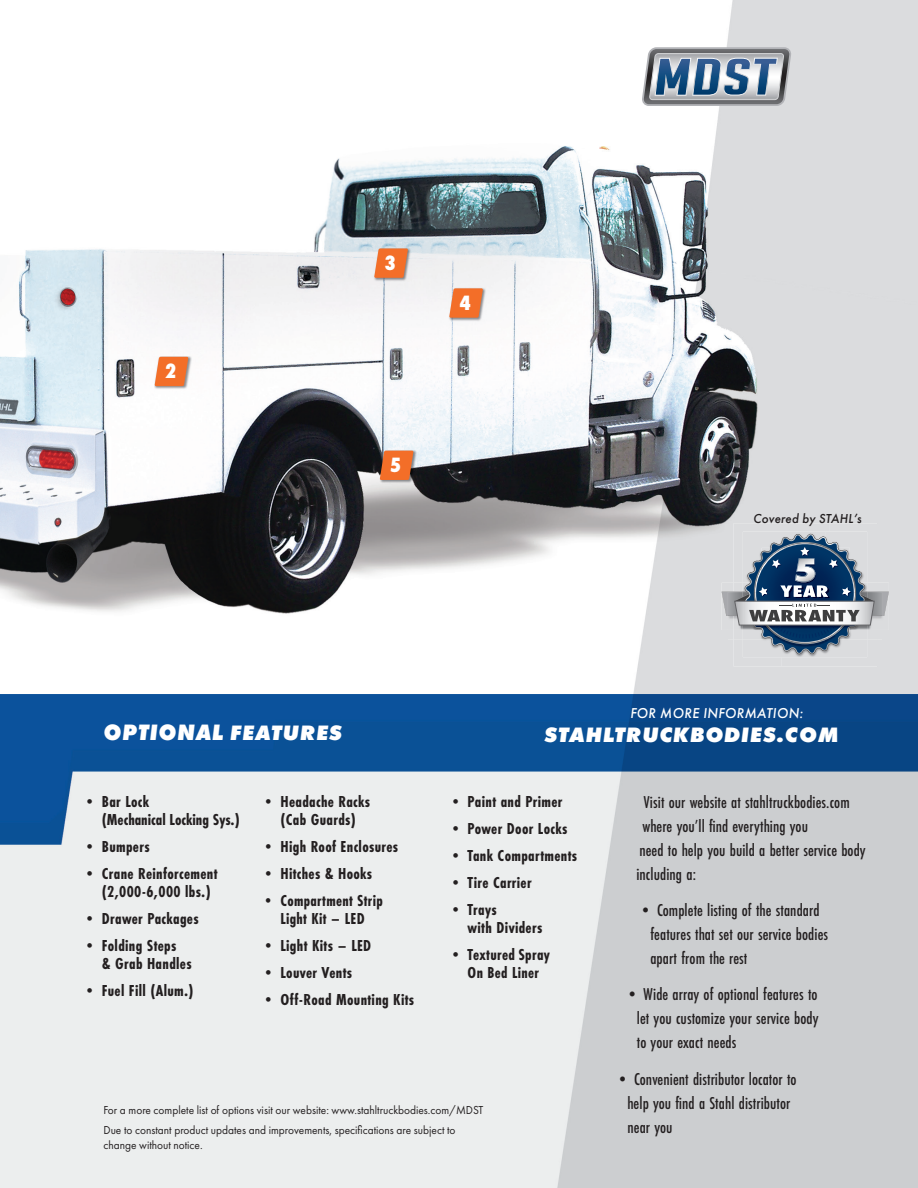
<style>
.page{position:relative;width:918px;height:1188px;background:#fff}
.page>*{position:absolute;margin:0;border:0;box-sizing:border-box;transform-origin:0 0}
.t1{font:italic 800 23.1px "Futura PT";letter-spacing:.03em;color:#fff;scale:.95 1}
.t2{font:italic 800 21.6px "Futura PT";letter-spacing:.03em;color:#fff}
.t3{font:800 21.45px "Futura PT Cond";color:#fff}
.t4{font:500 17.85px/24px "Futura PT Cond";letter-spacing:.005em;color:#231f20}
.t5{font:700 16.5px/18px "Futura PT Cond";letter-spacing:.02em;color:#231f20}
.t6{font:700 16.5px/18px "Futura PT Cond";color:#231f20}
.t7{font:italic 500 14.85px "Futura PT";letter-spacing:.03em;color:#fff;scale:.95 1}
.t8{font:italic 500 13.5px "Futura PT";letter-spacing:.02em;color:#231f20;scale:.95 1}
.t9{font:12px/19.5px "Futura PT";color:#231f20;scale:.95 1}
.s1{font-size:21.6px}
</style>
<div class="page">
<img style="left:0;top:0;width:918px;height:1188px">
<img style="left:734px;top:523px;width:95px;height:11px">
<img style="left:829px;top:523px;width:48px;height:11px">
<img style="left:734px;top:654px;width:47px;height:13px">
<img style="left:781px;top:654px;width:96px;height:13px">
<img style="left:743px;top:532px;width:124px;height:2px">
<img style="left:743px;top:654px;width:124px;height:3px">
<svg style="left:722px;top:534px;width:167px;height:120px;background:#8c9aaa"></svg>
<img style="left:154px;top:356px;width:38px;height:33px">
<svg style="left:155px;top:357px;width:33px;height:29px"></svg>
<img style="left:374px;top:248px;width:37px;height:33px">
<svg style="left:374px;top:248px;width:34px;height:30px"></svg>
<img style="left:379px;top:450px;width:38px;height:33px">
<svg style="left:380px;top:451px;width:34px;height:29px"></svg>
<img style="left:449px;top:288px;width:37px;height:33px">
<svg style="left:449px;top:288px;width:34px;height:30px"></svg>
<svg style="left:642px;top:47px;width:149px;height:59px;background:#8b99a9"></svg>
<h3 class="t3" style="left:165px;top:359px;width:13px">2</h3>
<h3 class="t3" style="left:384px;top:250px;width:13px">3</h3>
<h3 class="t3" style="left:390px;top:452px;width:13px">5</h3>
<h3 class="t3" style="left:459px;top:290px;width:13px">4</h3>
<h1 class="t1" style="left:104px;top:717px;width:253px">OPTIONAL <span class="s1">FEATURES</span></h1>
<p class="t8" style="left:753px;top:510px;width:116px">Covered by STAHL’s</p>
<p class="t7" style="left:630px;top:704px;width:183px">FOR MORE INFORMATION:</p>
<h2 class="t2" style="left:544px;top:721px;width:296px">STAHLTRUCKBODIES.COM</h2>
<p class="t6" style="left:102px;top:793px;width:139px;text-indent:-20px">• Bar Lock<br>(Mechanical Locking Sys.)</p>
<p class="t5" style="left:82px;top:838px;width:69px">• Bumpers</p>
<p class="t5" style="left:102px;top:865px;width:117px;text-indent:-20px">• Crane Reinforcement (2,000-6,000 lbs.)</p>
<p class="t5" style="left:82px;top:910px;width:119px">• Drawer Packages</p>
<p class="t5" style="left:102px;top:937px;width:91px;text-indent:-20px">• Folding Steps<br>&amp; Grab Handles</p>
<p class="t5" style="left:82px;top:982px;width:114px">• Fuel Fill (Alum.)</p>
<p class="t5" style="left:260px;top:793px;width:111px;text-align:center">• Headache Racks (Cab Guards)</p>
<p class="t5" style="left:260px;top:837px;width:139px">• High Roof Enclosures</p>
<p class="t5" style="left:260px;top:864px;width:113px">• Hitches &amp; Hooks</p>
<p class="t5" style="left:260px;top:892px;width:124px;text-align:center">• Compartment Strip<br>Light Kit – LED</p>
<p class="t5" style="left:260px;top:937px;width:113px">• Light Kits – LED</p>
<p class="t5" style="left:260px;top:964px;width:93px">• Louver Vents</p>
<p class="t5" style="left:260px;top:991px;width:155px">• Off-Road Mounting Kits</p>
<p class="t5" style="left:447px;top:793px;width:117px">• Paint and Primer</p>
<p class="t5" style="left:447px;top:820px;width:121px">• Power Door Locks</p>
<p class="t5" style="left:447px;top:847px;width:131px">• Tank Compartments</p>
<p class="t5" style="left:447px;top:873px;width:86px">• Tire Carrier</p>
<p class="t5" style="left:468px;top:900px;width:76px;text-indent:-20px">• Trays<br>with Dividers</p>
<p class="t5" style="left:447px;top:945px;width:104px;text-align:center">• Textured Spray<br>On Bed Liner</p>
<p class="t9" style="left:103px;top:1100px;width:401px">For a more complete list of options visit our website: www.stahltruckbodies.com/MDST<br>Due to constant product updates and improvements, specifications are subject to</p>
<p class="t9" style="left:103px;top:1135px;width:106px">change without notice.</p>
<p class="t4" style="left:644px;top:790px;width:207px">Visit our website at stahltruckbodies.com</p>
<p class="t4" style="left:642px;top:814px;width:167px">where you’ll find everything you</p>
<p class="t4" style="left:639px;top:838px;width:228px">need to help you build a better service body</p>
<p class="t4" style="left:636px;top:862px;width:61px">including a:</p>
<p class="t4" style="left:650px;top:898px;width:179px;text-indent:-13px">• Complete listing of the standard features that set our service bodies apart from the rest</p>
<p class="t4" style="left:637px;top:982px;width:183px;text-align:justify;text-indent:-13px">• Wide array of optional features to let you customize your service body to your exact needs</p>
<p class="t4" style="left:627px;top:1067px;width:171px;text-indent:-13px">• Convenient distributor locator to help you find a Stahl distributor near you</p>
</div>
